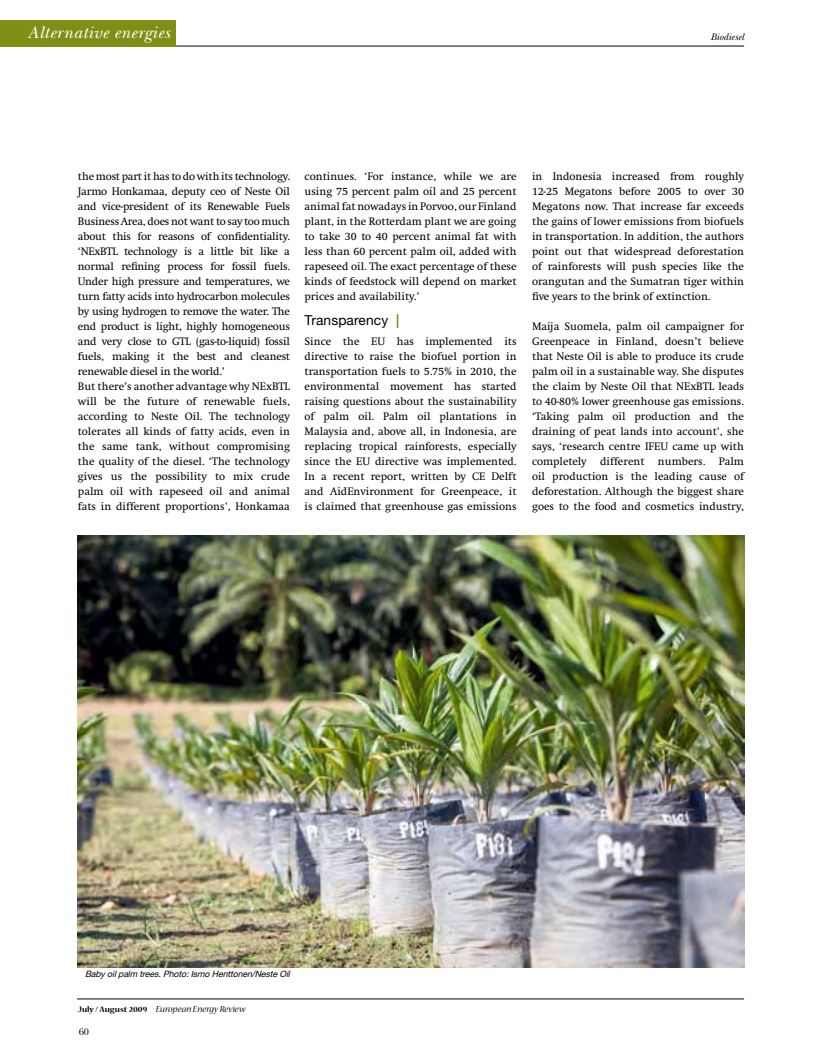
<style>
.page{position:relative;width:815px;height:1063px;background:#fff}
.page>*{position:absolute;margin:0;border:0;box-sizing:border-box;transform-origin:0 0}
.t1{font:italic 17.5px "New Baskerville";letter-spacing:.03em;color:#fff}
.t2{font:13.75px "Helvetica Neue LT Std";letter-spacing:.01em;color:#000}
.t3{font:11.25px/15px "Swift";letter-spacing:-.02em;color:#000;text-align:justify}
.t4{font:italic 10px "Nueva Std";color:#000}
.t5{font:italic 10px "New Baskerville";color:#000}
.t6{font:10px "New Baskerville";color:#000}
.t7{font:italic 8.75px "Helvetica Neue LT Std";color:#000}
.s1{font-weight:700;color:#7f8f15}
.s2{font-weight:700;font-style:normal;font-size:8.75px}
</style>
<div class="page">
<img style="left:78px;top:535px;width:666px;height:432px">
<hr style="left:77px;top:999px;width:667px;height:1px;background:#000">
<hr style="left:0;top:46px;width:744px;height:1px;background:#000">
<div style="left:0;top:20px;width:176px;height:26px;background:#7f8f15"></div>
<h1 class="t1" style="left:28px;top:23px;width:144px">Alternative energies</h1>
<p class="t5" style="left:710px;top:31px;width:35px">Biodiesel</p>
<p class="t3" style="left:78px;top:169px;width:214px;text-align:left">the most part it has to do with its technology.<br>Jarmo Honkamaa, deputy ceo of Neste Oil and vice-president of its Renewable Fuels Business Area, does not want to say too much about this for reasons of confidentiality. ‘NExBTL technology is a little bit like a normal refining process for fossil fuels.<br>Under high pressure and temperatures, we turn fatty acids into hydrocarbon molecules by using hydrogen to remove the water. The end product is light, highly homogeneous and very close to GTL (gas-to-liquid) fossil fuels, making it the best and cleanest renewable diesel in the world.’<br>But there’s another advantage why NExBTL will be the future of renewable fuels, according to Neste Oil. The technology tolerates all kinds of fatty acids, even in the same tank, without compromising the quality of the diesel. ‘The technology gives us the possibility to mix crude palm oil with rapeseed oil and animal fats in different proportions’, Honkamaa</p>
<p class="t3" style="left:305px;top:169px;width:214px">continues. ‘For instance, while we are using 75 percent palm oil and 25 percent animal fat nowadays in Porvoo, our Finland plant, in the Rotterdam plant we are going to take 30 to 40 percent animal fat with less than 60 percent palm oil, added with rapeseed oil. The exact percentage of these kinds of feedstock will depend on market prices and availability.’</p>
<p class="t2" style="left:305px;top:312px;width:96px">Transparency <span class="s1">|</span></p>
<p class="t3" style="left:305px;top:334px;width:214px">Since the EU has implemented its directive to raise the biofuel portion in transportation fuels to 5.75% in 2010, the environmental movement has started raising questions about the sustainability of palm oil. Palm oil plantations in Malaysia and, above all, in Indonesia, are replacing tropical rainforests, especially since the EU directive was implemented.<br>In a recent report, written by CE Delft and AidEnvironment for Greenpeace, it is claimed that greenhouse gas emissions</p>
<p class="t3" style="left:532px;top:169px;width:214px">in Indonesia increased from roughly 12-25 Megatons before 2005 to over 30<br>Megatons now. That increase far exceeds the gains of lower emissions from biofuels in transportation. In addition, the authors point out that widespread deforestation of rainforests will push species like the orangutan and the Sumatran tiger within five years to the brink of extinction.</p>
<p class="t3" style="left:532px;top:319px;width:214px">Maija Suomela, palm oil campaigner for Greenpeace in Finland, doesn’t believe that Neste Oil is able to produce its crude palm oil in a sustainable way. She disputes the claim by Neste Oil that NExBTL leads to 40-80% lower greenhouse gas emissions. ‘Taking palm oil production and the draining of peat lands into account’, she says, ‘research centre IFEU came up with completely different numbers. Palm oil production is the leading cause of deforestation. Although the biggest share goes to the food and cosmetics industry,</p>
<p class="t7" style="left:85px;top:969px;width:209px">Baby oilpalm trees.Photo:Ismo Henttonen/Neste Oil</p>
<p class="t4" style="left:78px;top:1004px;width:169px"><span class="s2">July / August 2009</span> European Energy Review</p>
<p class="t6" style="left:79px;top:1026px;width:12px">60</p>
</div>
